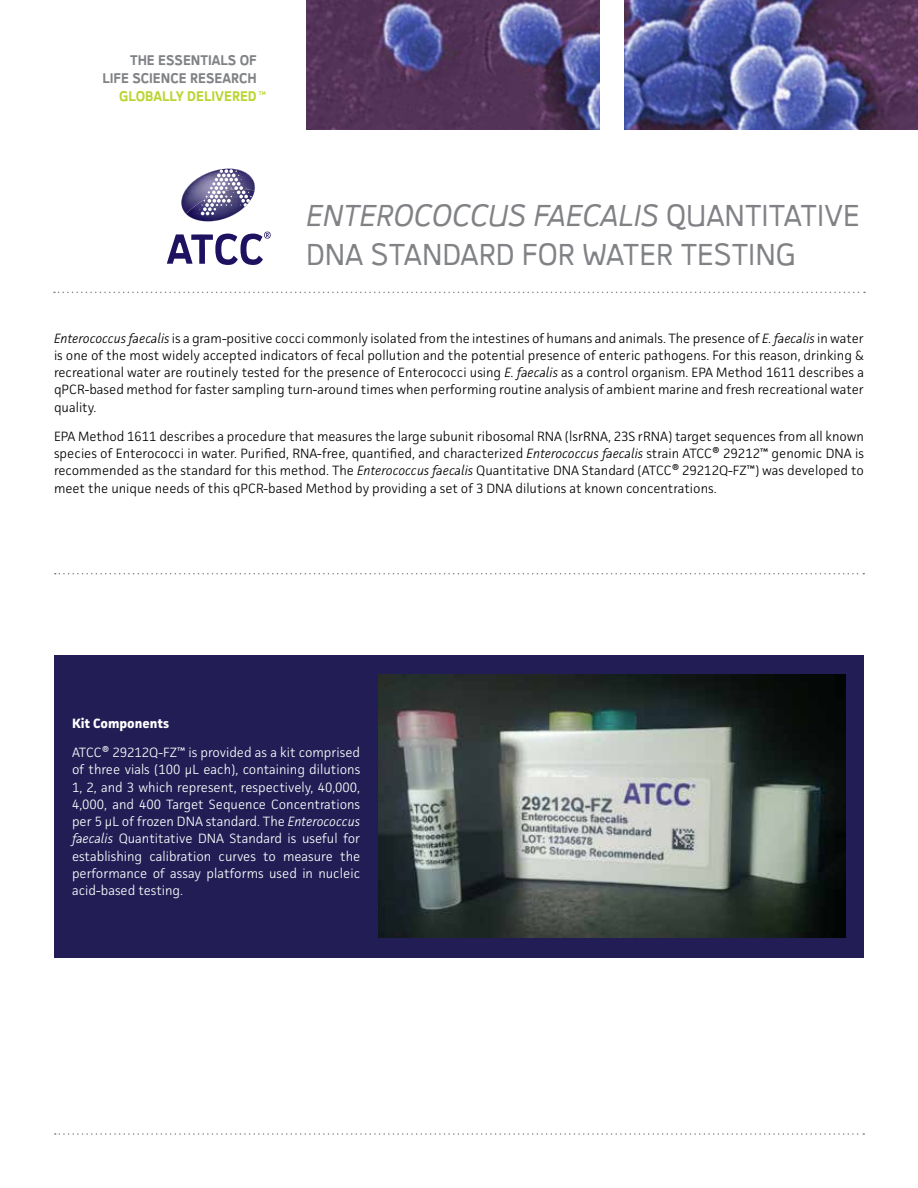
<style>
.page{position:relative;width:918px;height:1188px;background:#fff}
.page>*{position:absolute;margin:0;border:0;box-sizing:border-box;transform-origin:0 0}
.t1{font:30px/39px "Crank 8 Minus Two";color:#808285}
.t2{font:300 13.5px/17.2px "Facit";color:#000;text-align:justify}
.t3{font:300 13.5px/17.2px "Facit";color:#fff;text-align:justify}
.t4{font:13.5px/18px "Crank 8 Plus Two";color:#808285;text-align:right}
.t5{font:13.5px "Crank 8 Plus Two";color:#bad532}
.t6{font:700 13.5px "Facit";color:#fff}
.s1{font-style:italic}
</style>
<div class="page">
<svg style="left:54px;top:292px;width:811px;height:1px"></svg>
<svg style="left:181px;top:169px;width:74px;height:52px"></svg>
<svg style="left:167px;top:232px;width:104px;height:33px"></svg>
<img style="left:306px;top:0;width:612px;height:130px">
<div style="left:600px;top:0;width:24px;height:141px;background:#fff"></div>
<div style="left:54px;top:655px;width:810px;height:303px;background:#221e55"></div>
<img style="left:378px;top:675px;width:468px;height:263px">
<svg style="left:55px;top:1133px;width:809px;height:2px"></svg>
<svg style="left:55px;top:573px;width:809px;height:1px"></svg>
<p class="t4" style="left:102px;top:51px;width:156px">THE ESSENTIALS OF<br>LIFE SCIENCE RESEARCH</p>
<p class="t5" style="left:119px;top:87px;width:149px">GLOBALLY DELIVERED™</p>
<h1 class="t1" style="left:306px;top:196px;width:555px"><span class="s1">ENTEROCOCCUS FAECALIS</span> QUANTITATIVE<br>DNA STANDARD FOR WATER TESTING</h1>
<p class="t2" style="left:54px;top:329px;width:812px"><span class="s1">Enterococcus faecalis</span> is a gram-positive cocci commonly isolated from the intestines of humans and animals. The presence of <span class="s1">E. faecalis</span> in water is one of the most widely accepted indicators of fecal pollution and the potential presence of enteric pathogens. For this reason, drinking &amp; recreational water are routinely tested for the presence of Enterococci using <span class="s1">E. faecalis</span> as a control organism. EPA Method 1611 describes a qPCR-based method for faster sampling turn-around times when performing routine analysis of ambient marine and fresh recreational water quality.</p>
<p class="t2" style="left:54px;top:427px;width:812px">EPA Method 1611 describes a procedure that measures the large subunit ribosomal RNA (lsrRNA, 23S rRNA) target sequences from all known species of Enterococci in water. Purified, RNA-free, quantified, and characterized <span class="s1">Enterococcus faecalis</span> strain ATCC® 29212™ genomic DNA is recommended as the standard for this method. The <span class="s1">Enterococcus faecalis</span> Quantitative DNA Standard (ATCC® 29212Q-FZ™) was developed to meet the unique needs of this qPCR-based Method by providing a set of 3 DNA dilutions at known concentrations.</p>
<p class="t6" style="left:72px;top:715px;width:99px">Kit Components</p>
<p class="t3" style="left:72px;top:744px;width:290px">ATCC® 29212Q-FZ™ is provided as a kit comprised of three vials (100 µL each), containing dilutions 1, 2, and 3 which represent, respectively, 40,000, 4,000, and 400 Target Sequence Concentrations per 5 µL of frozen DNA standard. The <span class="s1">Enterococcus faecalis</span> Quantitative DNA Standard is useful for establishing calibration curves to measure the performance of assay platforms used in nucleic acid-based testing.</p>
</div>
